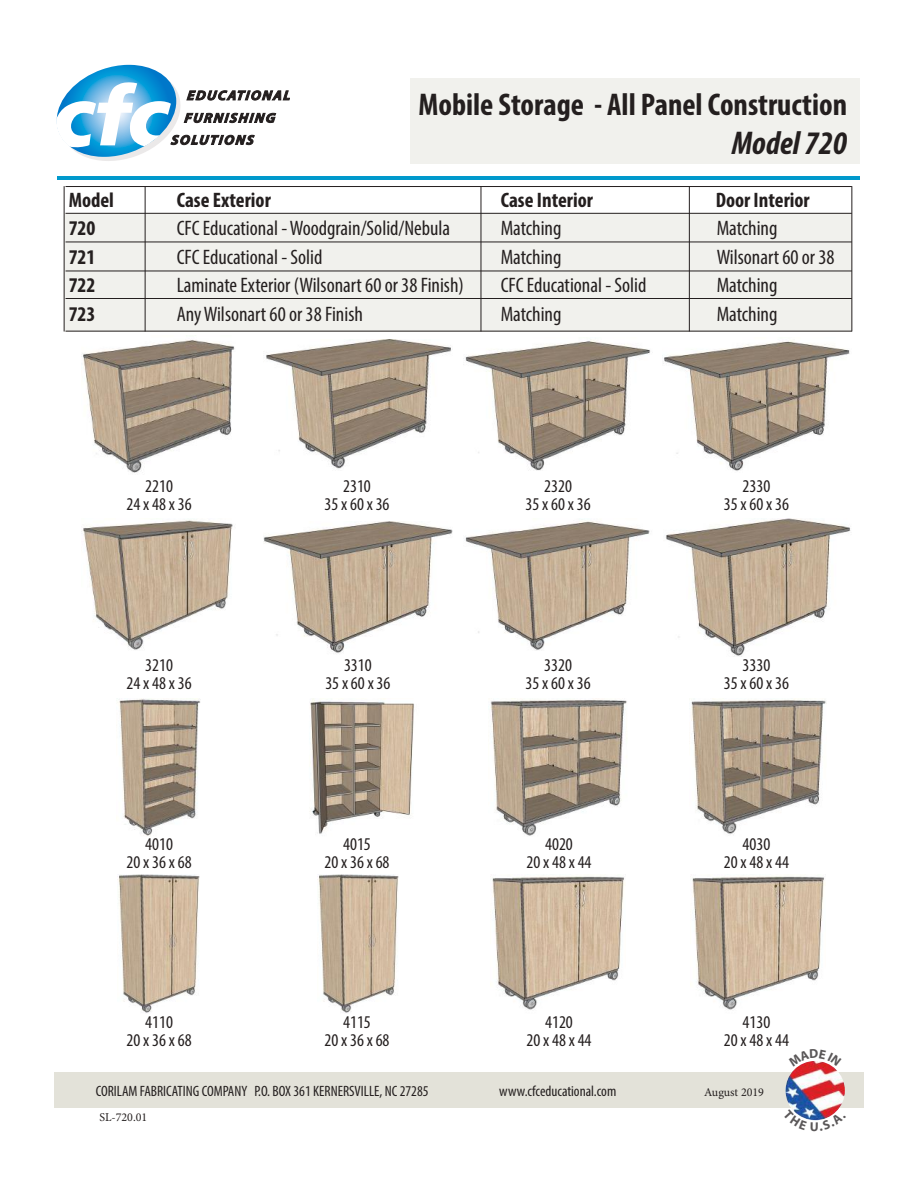
<style>
.page{position:relative;width:918px;height:1188px;background:#fff}
.page>*{position:absolute;margin:0;border:0;box-sizing:border-box;transform-origin:0 0}
.t1{font:italic 700 condensed 33px "Myriad Pro";color:#241f1f}
.t2{font:700 condensed 31.5px "Myriad Pro";color:#241f1f}
.t3{font:condensed 21px "Myriad Pro";color:#241f1f}
.t4{font:700 condensed 21px "Myriad Pro";color:#241f1f}
.t5{font:condensed 18px/18px "Myriad Pro";color:#241f1f;text-align:center}
.t6{font:condensed 15px "Myriad Pro";color:#241f1f}
.t7{font:12px "Minion Pro";color:#241f1f}
</style>
<div class="page">
<div style="left:54px;top:1072px;width:810px;height:35px;background:#e3e2d9"></div>
<img style="left:786px;top:1061px;width:59px;height:59px;border-radius:30px">
<svg style="left:56px;top:65px;width:234px;height:96px"></svg>
<hr style="left:58px;top:177px;width:802px;height:3px;background:#09c">
<div style="left:64px;top:213px;width:787px;height:119px;background:#f1f1ed"></div>
<div style="left:410px;top:78px;width:450px;height:86px;background:#f1f1ed"></div>
<hr style="left:64px;top:186px;width:1px;height:145px;background:#241f1f">
<hr style="left:66px;top:186px;width:786px;height:1px;background:#241f1f">
<hr style="left:66px;top:213px;width:786px;height:1px;background:#241f1f">
<hr style="left:66px;top:242px;width:786px;height:1px;background:#241f1f">
<hr style="left:66px;top:271px;width:786px;height:1px;background:#241f1f">
<hr style="left:66px;top:298px;width:786px;height:1px;background:#241f1f">
<hr style="left:66px;top:331px;width:786px;height:1px;background:#241f1f">
<hr style="left:145px;top:186px;width:1px;height:145px;background:#241f1f">
<hr style="left:481px;top:186px;width:1px;height:145px;background:#241f1f">
<hr style="left:689px;top:186px;width:1px;height:145px;background:#241f1f">
<hr style="left:851px;top:186px;width:1px;height:145px;background:#241f1f">
<img style="left:81px;top:340px;width:154px;height:133px">
<img style="left:83px;top:520px;width:150px;height:130px">
<img style="left:119px;top:698px;width:81px;height:138px">
<img style="left:118px;top:875px;width:81px;height:138px">
<img style="left:263px;top:521px;width:189px;height:132px">
<img style="left:310px;top:698px;width:104px;height:136px">
<img style="left:318px;top:875px;width:81px;height:138px">
<img style="left:465px;top:521px;width:185px;height:130px">
<img style="left:490px;top:698px;width:137px;height:138px">
<img style="left:492px;top:876px;width:133px;height:134px">
<img style="left:666px;top:518px;width:185px;height:139px">
<img style="left:691px;top:698px;width:135px;height:137px">
<img style="left:692px;top:876px;width:133px;height:134px">
<img style="left:463px;top:340px;width:188px;height:131px">
<img style="left:266px;top:340px;width:185px;height:129px">
<img style="left:663px;top:341px;width:187px;height:130px">
<svg style="left:799px;top:1061px;width:33px;height:5px"></svg>
<svg style="left:793px;top:1110px;width:45px;height:11px"></svg>
<h2 class="t2" style="left:418px;top:85px;width:430px">Mobile Storage - All Panel Construction</h2>
<h1 class="t1" style="left:732px;top:123px;width:117px">Model 720</h1>
<p class="t4" style="left:69px;top:187px;width:47px">Model</p>
<p class="t4" style="left:177px;top:187px;width:96px">Case Exterior</p>
<p class="t4" style="left:501px;top:187px;width:94px">Case Interior</p>
<p class="t4" style="left:716px;top:187px;width:96px">Door Interior</p>
<p class="t4" style="left:69px;top:215px;width:28px">720</p>
<p class="t3" style="left:177px;top:216px;width:275px">CFC Educational - Woodgrain/Solid/Nebula</p>
<p class="t3" style="left:501px;top:216px;width:62px">Matching</p>
<p class="t3" style="left:717px;top:216px;width:62px">Matching</p>
<p class="t4" style="left:69px;top:244px;width:28px">721</p>
<p class="t3" style="left:177px;top:244px;width:147px">CFC Educational - Solid</p>
<p class="t3" style="left:501px;top:244px;width:62px">Matching</p>
<p class="t3" style="left:717px;top:244px;width:119px">Wilsonart 60 or 38</p>
<p class="t4" style="left:69px;top:272px;width:28px">722</p>
<p class="t3" style="left:177px;top:273px;width:289px">Laminate Exterior (Wilsonart 60 or 38 Finish)</p>
<p class="t3" style="left:501px;top:273px;width:147px">CFC Educational - Solid</p>
<p class="t3" style="left:717px;top:273px;width:62px">Matching</p>
<p class="t4" style="left:69px;top:301px;width:28px">723</p>
<p class="t3" style="left:177px;top:301px;width:188px">Any Wilsonart 60 or 38 Finish</p>
<p class="t3" style="left:501px;top:301px;width:62px">Matching</p>
<p class="t3" style="left:717px;top:301px;width:62px">Matching</p>
<p class="t5" style="left:127px;top:477px;width:67px">2210<br>24 x 48 x 36</p>
<p class="t5" style="left:324px;top:477px;width:67px">2310<br>35 x 60 x 36</p>
<p class="t5" style="left:526px;top:477px;width:67px">2320<br>35 x 60 x 36</p>
<p class="t5" style="left:724px;top:477px;width:67px">2330<br>35 x 60 x 36</p>
<p class="t5" style="left:127px;top:655px;width:67px">3210<br>24 x 48 x 36</p>
<p class="t5" style="left:325px;top:655px;width:67px">3310<br>35 x 60 x 36</p>
<p class="t5" style="left:526px;top:655px;width:67px">3320<br>35 x 60 x 36</p>
<p class="t5" style="left:724px;top:655px;width:67px">3330<br>35 x 60 x 36</p>
<p class="t5" style="left:127px;top:835px;width:67px">4010<br>20 x 36 x 68</p>
<p class="t5" style="left:324px;top:835px;width:67px">4015<br>20 x 36 x 68</p>
<p class="t5" style="left:526px;top:835px;width:67px">4020<br>20 x 48 x 44</p>
<p class="t5" style="left:724px;top:835px;width:67px">4030<br>20 x 48 x 44</p>
<p class="t5" style="left:127px;top:1013px;width:67px">4110<br>20 x 36 x 68</p>
<p class="t5" style="left:324px;top:1013px;width:67px">4115<br>20 x 36 x 68</p>
<p class="t5" style="left:526px;top:1013px;width:67px">4120<br>20 x 48 x 44</p>
<p class="t5" style="left:724px;top:1013px;width:67px">4130<br>20 x 48 x 44</p>
<p class="t6" style="left:96px;top:1082px;width:334px">CORILAM FABRICATING COMPANY P.O. BOX 361 KERNERSVILLE, NC 27285</p>
<p class="t6" style="left:499px;top:1082px;width:119px">www.cfceducational.com</p>
<p class="t7" style="left:704px;top:1084px;width:61px">August 2019</p>
<p class="t7" style="left:100px;top:1109px;width:49px">SL-720.01</p>
</div>
